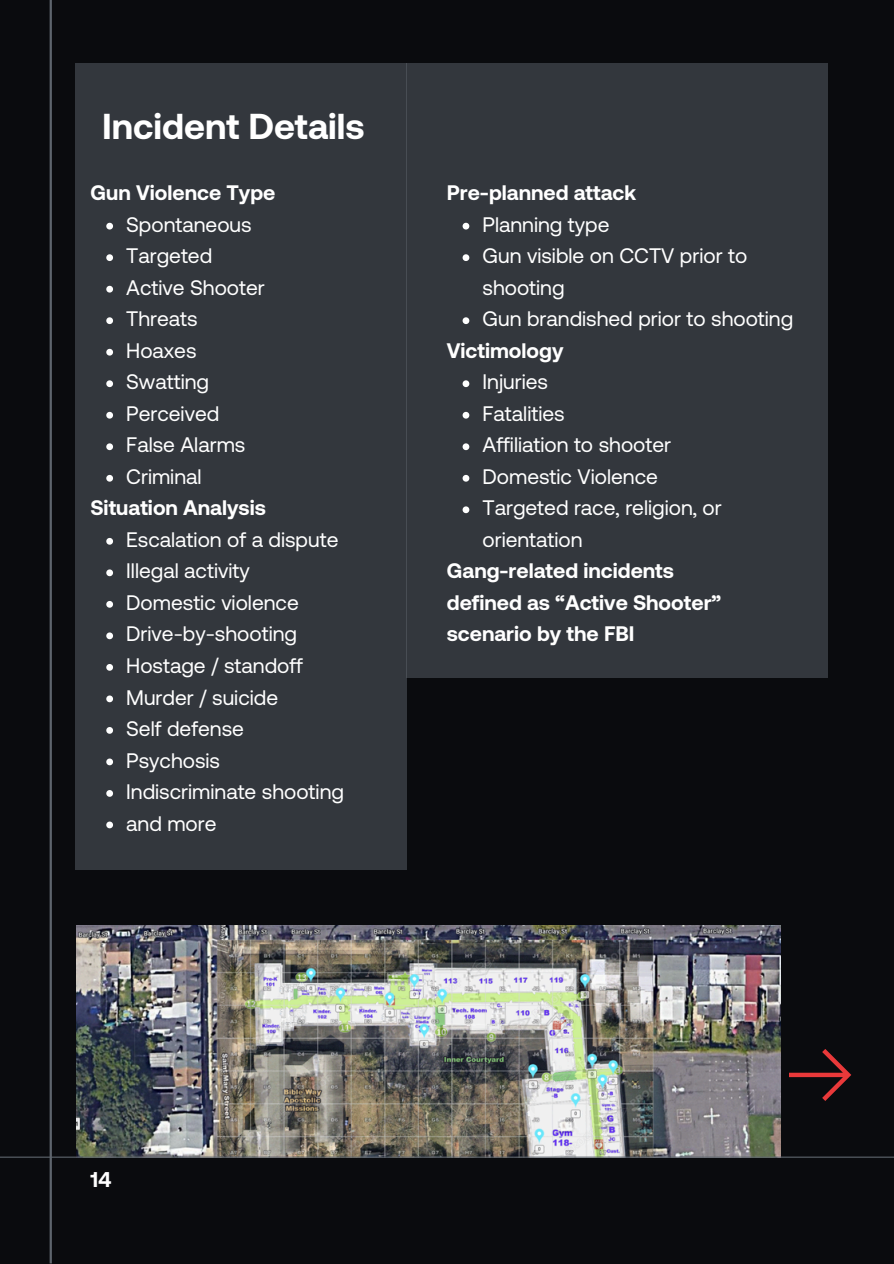
<style>
.page{position:relative;width:894px;height:1264px;background:#fff}
.page>*{position:absolute;margin:0;border:0;box-sizing:border-box;transform-origin:0 0}
.t1{font:700 36px "Aeonik";color:#fff}
.t2{font:700 21.3px "Aeonik";color:#fff}
.t3{font:21px/31.5px "Aeonik";color:#fff}
.t4{font:700 21px/31.5px "Aeonik";color:#fff}
</style>
<div class="page">
<div style="left:0;top:0;width:893px;height:1263px;background:#0a0b0e"></div>
<img style="left:76px;top:925px;width:704px;height:231px">
<hr style="left:0;top:1156px;width:893px;height:1px;background:#5e656d">
<hr style="left:50px;top:0;width:2px;height:1263px;background:#5e656d">
<div style="left:406px;top:63px;width:421px;height:614px;background:#33373d"></div>
<div style="left:75px;top:63px;width:331px;height:806px;background:#33373d"></div>
<svg style="left:106px;top:223px;width:7px;height:6px"></svg>
<svg style="left:106px;top:254px;width:7px;height:7px"></svg>
<svg style="left:106px;top:286px;width:7px;height:6px"></svg>
<svg style="left:106px;top:317px;width:7px;height:7px"></svg>
<svg style="left:106px;top:349px;width:7px;height:6px"></svg>
<svg style="left:106px;top:380px;width:7px;height:7px"></svg>
<svg style="left:106px;top:412px;width:7px;height:6px"></svg>
<svg style="left:106px;top:443px;width:7px;height:7px"></svg>
<svg style="left:106px;top:475px;width:7px;height:6px"></svg>
<svg style="left:106px;top:538px;width:7px;height:6px"></svg>
<svg style="left:106px;top:569px;width:7px;height:7px"></svg>
<svg style="left:106px;top:601px;width:7px;height:6px"></svg>
<svg style="left:106px;top:632px;width:7px;height:7px"></svg>
<svg style="left:106px;top:664px;width:7px;height:6px"></svg>
<svg style="left:106px;top:695px;width:7px;height:7px"></svg>
<svg style="left:106px;top:727px;width:7px;height:6px"></svg>
<svg style="left:106px;top:758px;width:7px;height:7px"></svg>
<svg style="left:106px;top:790px;width:7px;height:6px"></svg>
<svg style="left:106px;top:821px;width:7px;height:7px"></svg>
<svg style="left:462px;top:223px;width:7px;height:6px"></svg>
<svg style="left:462px;top:254px;width:7px;height:7px"></svg>
<svg style="left:462px;top:317px;width:7px;height:7px"></svg>
<svg style="left:462px;top:380px;width:7px;height:7px"></svg>
<svg style="left:462px;top:412px;width:7px;height:6px"></svg>
<svg style="left:462px;top:443px;width:7px;height:7px"></svg>
<svg style="left:462px;top:475px;width:7px;height:6px"></svg>
<svg style="left:462px;top:506px;width:7px;height:7px"></svg>
<svg style="left:789px;top:1049px;width:62px;height:51px"></svg>
<p class="t1" style="left:102px;top:106px;width:264px">Incident Details</p>
<p class="t4" style="left:90px;top:177px;width:186px">Gun Violence Type</p>
<p class="t3" style="left:126px;top:208px;width:127px">Spontaneous</p>
<p class="t3" style="left:126px;top:240px;width:87px">Targeted</p>
<h2 class="t3" style="left:126px;top:271px;width:140px">Active Shooter</h2>
<p class="t3" style="left:126px;top:303px;width:73px">Threats</p>
<p class="t3" style="left:126px;top:334px;width:72px">Hoaxes</p>
<p class="t3" style="left:126px;top:366px;width:84px">Swatting</p>
<p class="t3" style="left:126px;top:397px;width:95px">Perceived</p>
<p class="t3" style="left:126px;top:429px;width:121px">False Alarms</p>
<h2 class="t3" style="left:126px;top:460px;width:77px">Criminal</h2>
<h2 class="t4" style="left:90px;top:492px;width:177px">Situation Analysis</h2>
<p class="t3" style="left:126px;top:523px;width:214px">Escalation of a dispute</p>
<p class="t3" style="left:126px;top:555px;width:125px">Illegal activity</p>
<p class="t3" style="left:126px;top:586px;width:174px">Domestic violence</p>
<p class="t3" style="left:126px;top:618px;width:172px">Drive-by-shooting</p>
<p class="t3" style="left:126px;top:649px;width:178px">Hostage / standoff</p>
<p class="t3" style="left:126px;top:681px;width:153px">Murder / suicide</p>
<p class="t3" style="left:126px;top:712px;width:119px">Self defense</p>
<p class="t3" style="left:126px;top:744px;width:95px">Psychosis</p>
<p class="t3" style="left:126px;top:775px;width:219px">Indiscriminate shooting</p>
<h2 class="t3" style="left:126px;top:807px;width:92px">and more</h2>
<p class="t4" style="left:446px;top:177px;width:191px">Pre-planned attack</p>
<p class="t3" style="left:482px;top:208px;width:128px">Planning type</p>
<p class="t3" style="left:482px;top:240px;width:266px">Gun visible on CCTV prior to shooting</p>
<p class="t3" style="left:482px;top:303px;width:312px">Gun brandished prior to shooting</p>
<p class="t4" style="left:446px;top:334px;width:118px">Victimology</p>
<p class="t3" style="left:482px;top:366px;width:67px">Injuries</p>
<p class="t3" style="left:482px;top:397px;width:84px">Fatalities</p>
<p class="t3" style="left:482px;top:429px;width:190px">Affiliation to shooter</p>
<p class="t3" style="left:482px;top:460px;width:177px">Domestic Violence</p>
<p class="t3" style="left:482px;top:492px;width:241px">Targeted race, religion, or orientation</p>
<p class="t4" style="left:446px;top:555px;width:276px">Gang-related incidents defined as “Active Shooter” scenario by the FBI</p>
<h2 class="t2" style="left:90px;top:1166px;width:22px">14</h2>
</div>
